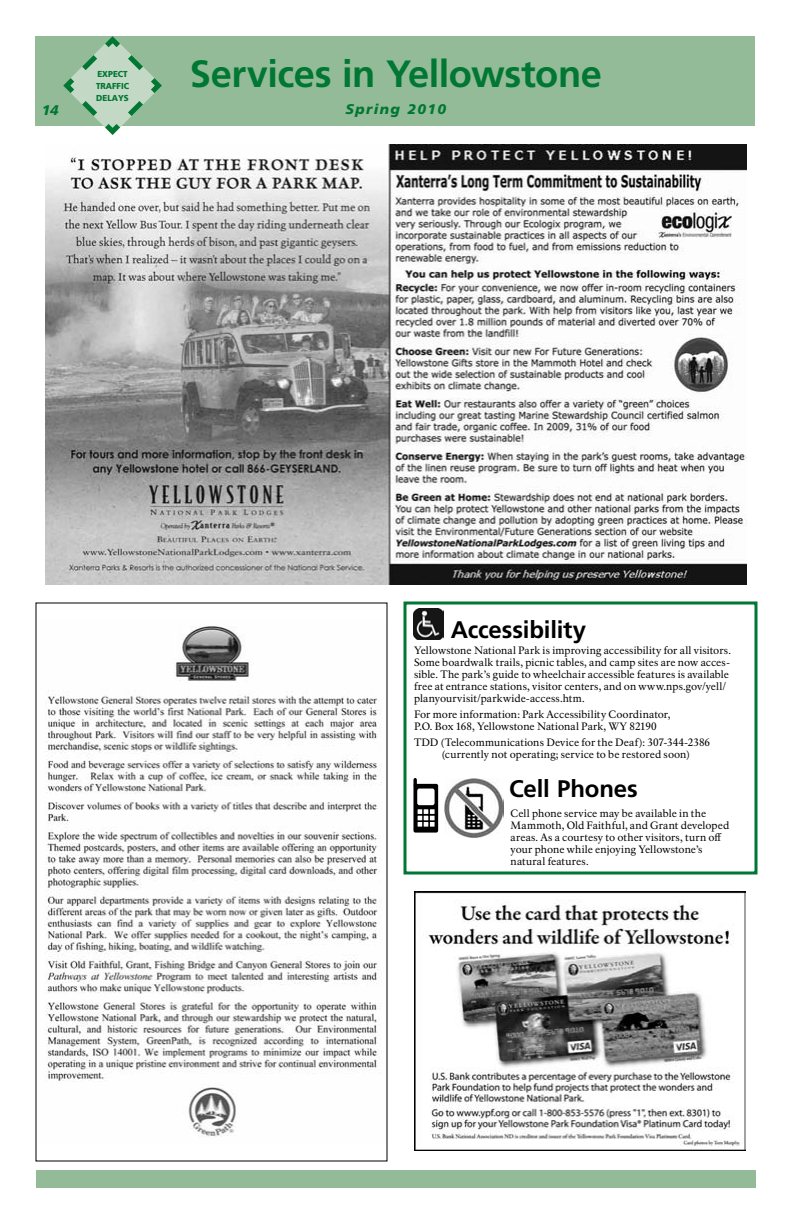
<style>
.page{position:relative;width:792px;height:1224px;background:#fff}
.page>*{position:absolute;margin:0;border:0;box-sizing:border-box;transform-origin:0 0}
.t1{font:700 38px "Frutiger LT Std";letter-spacing:-.01em;color:#073}
.t2{font:700 24px "Frutiger LT Std";letter-spacing:-.005em;color:#000}
.t3{font:italic 900 14px "Frutiger LT Std";letter-spacing:.1em;color:#073}
.t4{font:10.5px/12px "NPS Rawlinson OT";letter-spacing:.005em;color:#000}
.t5{font:900 8.7px "Frutiger LT Std";color:#073;scale:.93 1}
</style>
<div class="page">
<div style="left:36px;top:1170px;width:720px;height:18px;background:#93bb97"></div>
<div style="left:404px;top:602px;width:354px;height:272px;background:#fff;border:3px solid #073"></div>
<div style="left:35px;top:36px;width:720px;height:90px;background:#93bb97"></div>
<img style="left:415px;top:891px;width:330px;height:260px">
<svg style="left:63px;top:36px;width:99px;height:99px"></svg>
<img style="left:413px;top:609px;width:31px;height:30px">
<img style="left:45px;top:626px;width:337px;height:511px">
<img style="left:45px;top:144px;width:702px;height:441px">
<div style="left:423px;top:793px;width:17px;height:14px;background:#d8d8d8"></div>
<div style="left:413px;top:784px;width:25px;height:49px;background:#000;border-radius:2px"></div>
<svg style="left:418px;top:809px;width:17px;height:18px"></svg>
<div style="left:417px;top:789px;width:18px;height:16px;background:#fff;border-radius:2px"></div>
<svg style="left:413px;top:778px;width:4px;height:9px"></svg>
<img style="left:444px;top:778px;width:60px;height:59px">
<p class="t5" style="left:97px;top:69px;width:18px">EXPECT</p>
<h1 class="t1" style="left:190px;top:52px;width:414px">Services in Yellowstone</h1>
<p class="t5" style="left:96px;top:93px;width:14px">DELAYS</p>
<p class="t5" style="left:96px;top:81px;width:11px">TRAFFIC</p>
<h3 class="t3" style="left:42px;top:101px;width:19px">14</h3>
<h3 class="t3" style="left:346px;top:101px;width:102px">Spring 2010</h3>
<h2 class="t2" style="left:451px;top:615px;width:137px">Accessibility</h2>
<p class="t4" style="left:414px;top:645px;width:318px">Yellowstone National Park is improving accessibility for all visitors.<br>Some boardwalk trails, picnic tables, and camp sites are now acces&shy;sible. The park’s guide to wheelchair accessible features is available free at entrance stations, visitor centers, and on www.nps.gov/yell/ planyourvisit/parkwide-access.htm.</p>
<p class="t4" style="left:414px;top:708px;width:258px">For more information: Park Accessibility Coordinator,<br>P.O. Box 168, Yellowstone National Park, WY 82190</p>
<p class="t4" style="left:442px;top:736px;width:270px;text-indent:-28px">TDD (Telecommunications Device for the Deaf): 307-344-2386 (currently not operating; service to be restored soon)</p>
<h2 class="t2" style="left:509px;top:775px;width:130px">Cell Phones</h2>
<p class="t4" style="left:511px;top:808px;width:220px">Cell phone service may be available in the Mammoth, Old Faithful, and Grant developed areas. As a courtesy to other visitors, turn off your phone while enjoying Yellowstone’s natural features.</p>
</div>
